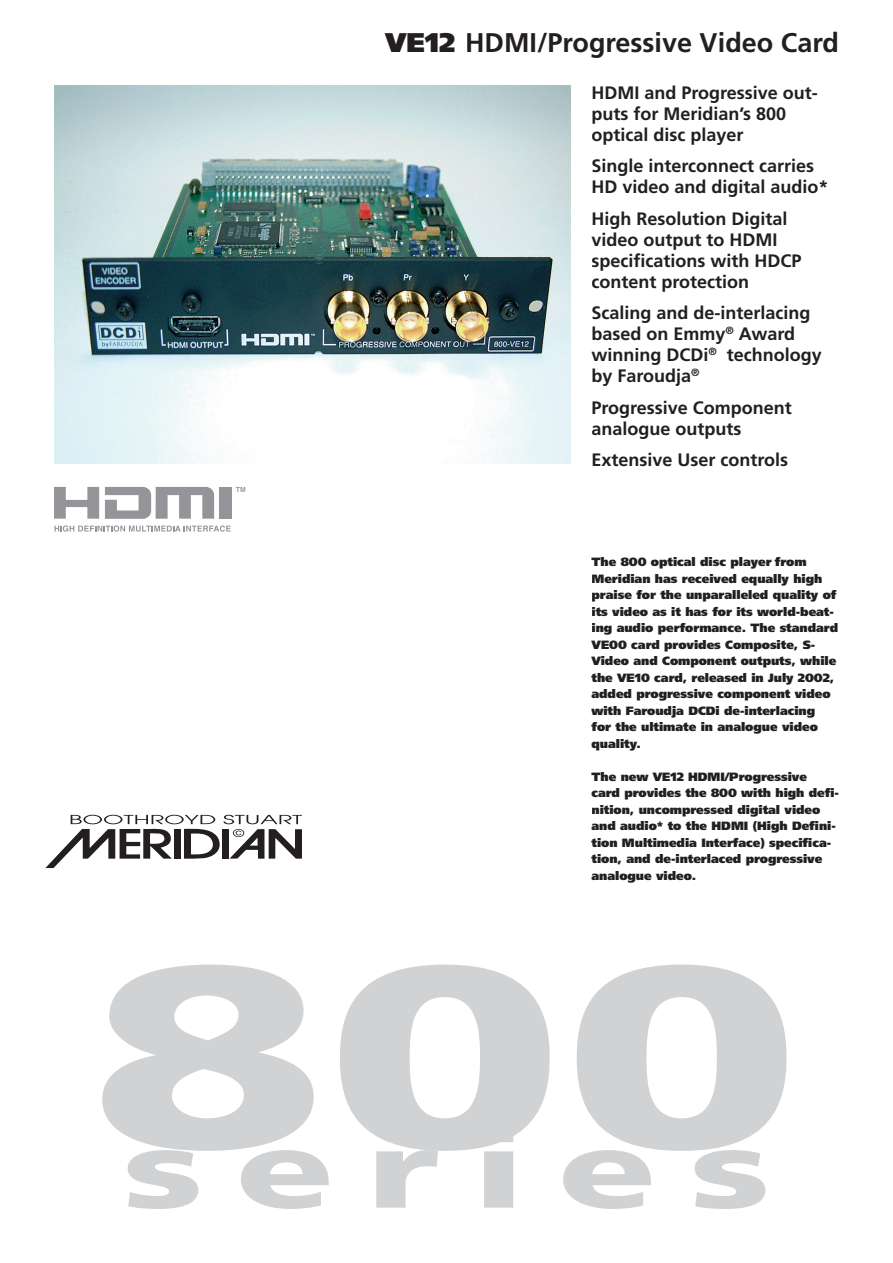
<style>
.page{position:relative;width:893px;height:1263px;background:#fff}
.page>*{position:absolute;margin:0;border:0;box-sizing:border-box;transform-origin:0 0}
.t1{font:900 258px "Frutiger";color:#d1d2d4;scale:1.5 1}
.t2{font:900 108px "Frutiger";letter-spacing:.2em;color:#d1d2d4;scale:1.5 1}
.t3{font:700 27px "Frutiger";color:#231f20}
.t4{font:700 18px/21px "Frutiger";color:#231f20}
.t5{font:900 12px/16.5px "Frutiger";letter-spacing:-.005em;color:#231f20}
.s1{font-weight:900}
</style>
<div class="page">
<svg style="left:45px;top:815px;width:257px;height:53px"></svg>
<div style="left:219px;top:487px;width:12px;height:32px;background:#939598"></div>
<svg style="left:54px;top:487px;width:45px;height:32px"></svg>
<svg style="left:105px;top:487px;width:109px;height:32px"></svg>
<svg style="left:54px;top:525px;width:177px;height:7px"></svg>
<svg style="left:236px;top:487px;width:9px;height:5px"></svg>
<img style="left:54px;top:85px;width:516px;height:379px">
<h3 class="t3" style="left:385px;top:26px;width:455px"><span class="s1">VE12</span> HDMI/Progressive Video Card</h3>
<h3 class="t4" style="left:591px;top:82px;width:228px">HDMI and Progressive out&shy;puts for Meridian’s 800 optical disc player</h3>
<h3 class="t4" style="left:591px;top:155px;width:239px">Single interconnect carries<br>HD video and digital audio*</h3>
<h3 class="t4" style="left:591px;top:208px;width:211px">High Resolution Digital video output to HDMI specifications with HDCP content protection</h3>
<h3 class="t4" style="left:591px;top:302px;width:232px">Scaling and de-interlacing based on Emmy<sup>®</sup> Award winning DCDi<sup>®</sup> technology by Faroudja<sup>®</sup></h3>
<h3 class="t4" style="left:591px;top:397px;width:202px">Progressive Component analogue outputs</h3>
<h3 class="t4" style="left:591px;top:449px;width:198px">Extensive User controls</h3>
<p class="t5" style="left:591px;top:554px;width:248px">The 800 optical disc player from Meridian has received equally high praise for the unparalleled quality of its video as it has for its world-beat&shy;ing audio performance. The standard VE00 card provides Composite, S-Video and Component outputs, while the VE10 card, released in July 2002, added progressive component video with Faroudja DCDi de-interlacing<br>for the ultimate in analogue video quality.</p>
<p class="t5" style="left:591px;top:768px;width:249px">The new VE12 HDMI/Progressive<br>card provides the 800 with high defi&shy;nition, uncompressed digital video and audio* to the HDMI (High Defini&shy;tion Multimedia Interface) specifica&shy;tion, and de-interlaced progressive analogue video.</p>
<h1 class="t1" style="left:90px;top:901px;width:475px">800</h1>
<h2 class="t2" style="left:122px;top:1104px;width:433px">series</h2>
</div>
